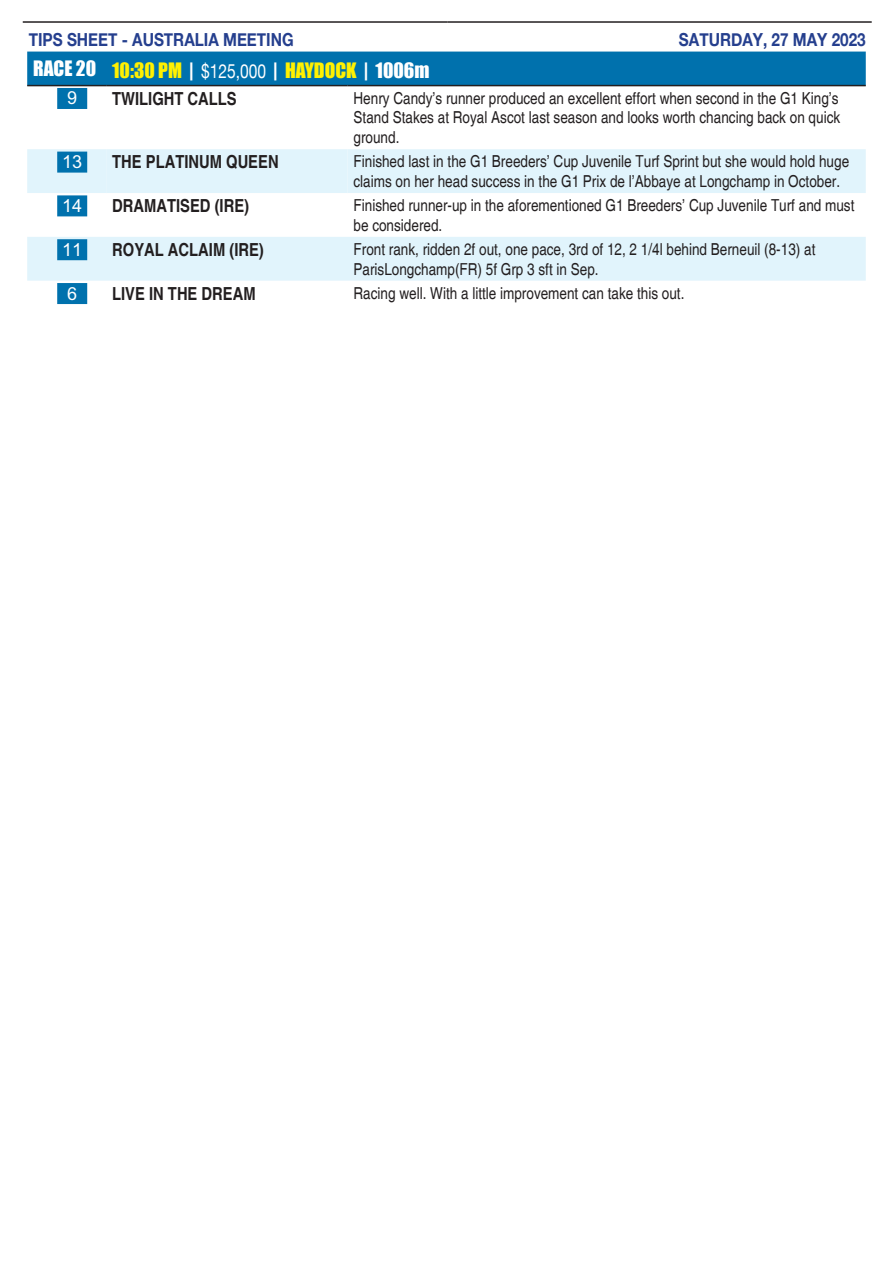
<style>
.page{position:relative;width:893px;height:1263px;background:#fff}
.page>*{position:absolute;margin:0;border:0;box-sizing:border-box;transform-origin:0 0}
.Tips-Analysis-Header{font:19.5px "Impact";color:#fff101}
.Tips-Analysis-Header-2{font:19.5px "Impact";color:#fff}
.t1{font:700 condensed 18px "Helvetica";color:#231f20}
.t2{font:700 18px "Helvetica Neue";color:#253f8e;scale:.85 1}
.Tips-Num{font:700 18px "M Hei HK";color:#fff}
.Tips-Analysis-Body{font:condensed 16.5px/19.8px "Helvetica";color:#231f20}
.s1{color:#fff}
.s2{font-family:"Helvetica Neue";color:#fff}
</style>
<div class="page">
<hr style="left:23px;top:21px;width:424px;height:2px;background:#231f20">
<hr style="left:447px;top:21px;width:425px;height:2px;background:#231f20">
<div style="left:27px;top:52px;width:839px;height:33px;background:#0071ad"></div>
<svg style="left:27px;top:149px;width:839px;height:132px;fill:#e1f4fc"></svg>
<hr style="left:27px;top:85px;width:79px;height:1px;background:#231f20">
<hr style="left:106px;top:85px;width:242px;height:1px;background:#231f20">
<hr style="left:348px;top:85px;width:518px;height:1px;background:#231f20">
<div style="left:57px;top:88px;width:30px;height:21px;background:#0071ad"></div>
<div style="left:57px;top:152px;width:30px;height:21px;background:#0071ad"></div>
<div style="left:57px;top:195px;width:30px;height:21px;background:#0071ad"></div>
<div style="left:57px;top:239px;width:30px;height:21px;background:#0071ad"></div>
<div style="left:57px;top:283px;width:30px;height:21px;background:#0071ad"></div>
<p class="t2" style="left:29px;top:28px;width:313px">TIPS SHEET - AUSTRALIA MEETING</p>
<p class="t2" style="left:679px;top:28px;width:221px">SATURDAY, 27 MAY 2023</p>
<p class="Tips-Analysis-Header-2" style="left:33px;top:53px;width:64px">RACE 20</p>
<p class="Tips-Analysis-Header" style="left:112px;top:55px;width:319px">10:30 PM <span class="s1">|</span> <span class="s2">$125,000</span> <span class="s1">|</span> HAYDOCK <span class="s1">| 1006m</span></p>
<p class="Tips-Num" style="left:67px;top:85px;width:12px">9</p>
<p class="t1" style="left:112px;top:87px;width:126px">TWILIGHT CALLS</p>
<p class="Tips-Analysis-Body" style="left:354px;top:88px;width:488px;text-align:justify">Henry Candy’s runner produced an excellent effort when second in the G1 King’s Stand Stakes at Royal Ascot last season and looks worth chancing back on quick ground.</p>
<p class="Tips-Num" style="left:62px;top:148px;width:22px">13</p>
<p class="t1" style="left:112px;top:151px;width:168px">THE PLATINUM QUEEN</p>
<p class="Tips-Analysis-Body" style="left:354px;top:152px;width:497px">Finished last in the G1 Breeders’ Cup Juvenile Turf Sprint but she would hold huge claims on her head success in the G1 Prix de l’Abbaye at Longchamp in October.</p>
<p class="Tips-Num" style="left:62px;top:192px;width:22px">14</p>
<p class="t1" style="left:112px;top:195px;width:138px">DRAMATISED (IRE)</p>
<p class="Tips-Analysis-Body" style="left:354px;top:195px;width:502px">Finished runner-up in the aforementioned G1 Breeders’ Cup Juvenile Turf and must be considered.</p>
<p class="Tips-Num" style="left:62px;top:236px;width:22px">11</p>
<p class="t1" style="left:112px;top:239px;width:153px">ROYAL ACLAIM (IRE)</p>
<p class="Tips-Analysis-Body" style="left:354px;top:239px;width:463px">Front rank, ridden 2f out, one pace, 3rd of 12, 2 1/4l behind Berneuil (8-13) at<br>ParisLongchamp(FR) 5f Grp 3 sft in Sep.</p>
<p class="Tips-Num" style="left:67px;top:280px;width:12px">6</p>
<p class="t1" style="left:112px;top:283px;width:145px">LIVE IN THE DREAM</p>
<p class="Tips-Analysis-Body" style="left:354px;top:283px;width:332px">Racing well. With a little improvement can take this out.</p>
</div>
